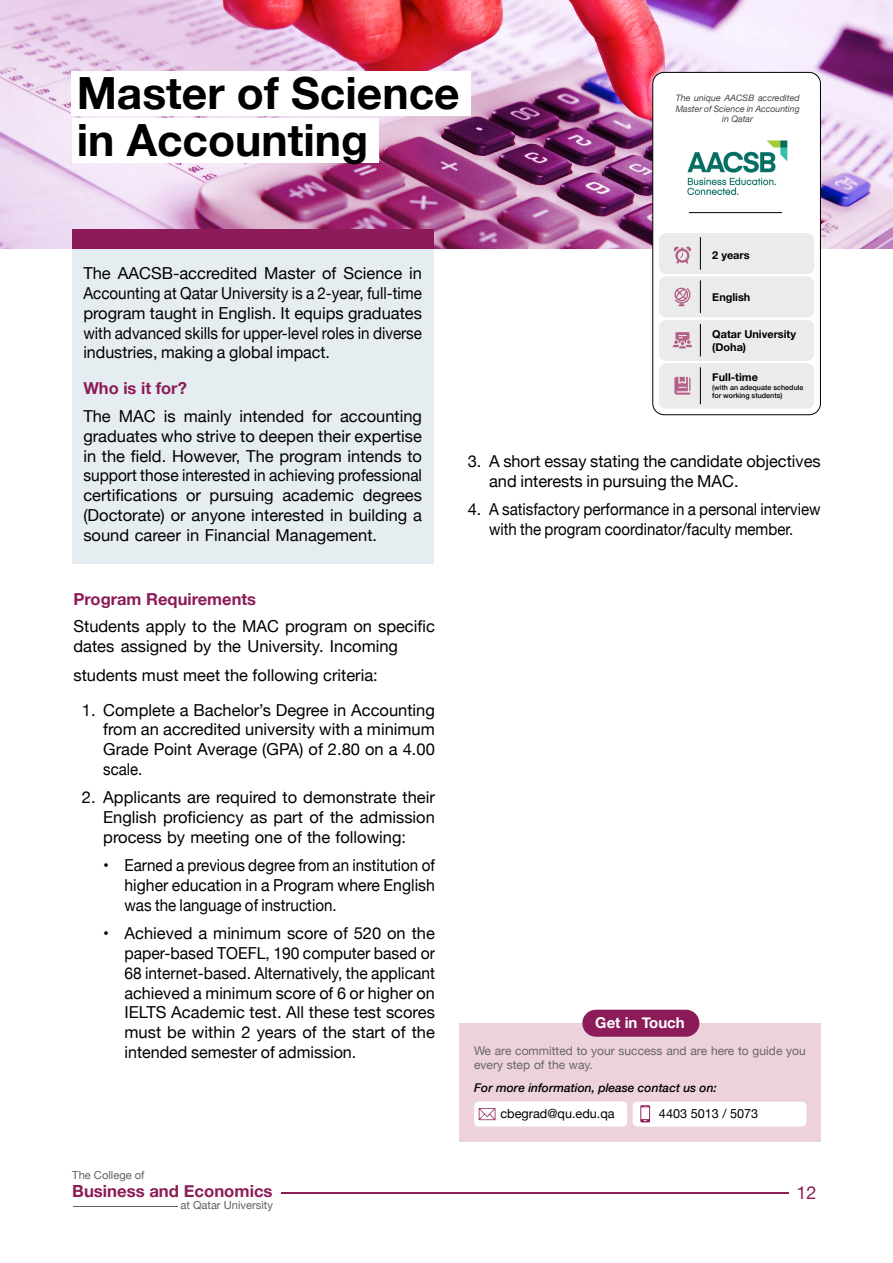
<style>
.page{position:relative;width:893px;height:1263px;background:#fff}
.page>*{position:absolute;margin:0;border:0;box-sizing:border-box;transform-origin:0 0}
.t1{font:700 44.4px/47px "Helvetica Neue";color:#000}
.t2{font:18px "Helvetica Neue";color:#8c1d57}
.t3{font:700 16.65px "Helvetica Neue";color:#8c1d57}
.t4{font:16.5px/19.8px "Helvetica Neue";color:#000}
.t5{font:16.5px/19.8px "Helvetica Neue";color:#000;text-align:justify;scale:.95 1}
.t6{font:16.5px/19.8px "Helvetica Neue";color:#000;scale:.96 1}
.t7{font:16.5px "Helvetica Neue";color:#000;scale:.94 1}
.t8{font:16.5px "Helvetica Neue";color:#000;scale:.92 1}
.t9{font:16.5px "Helvetica Neue";color:#000;scale:.91 1}
.t10{font:700 16.5px "Helvetica Neue";color:#8c1c59}
.t11{font:700 15px "Helvetica Neue";color:#fff}
.t12{font:12.6px "Helvetica Neue";color:#000}
.t13{font:12px/14.4px "Helvetica Neue";color:#666767}
.t14{font:italic 500 12px "Helvetica Neue";color:#000}
.t15{font:11.1px "Helvetica Neue";color:#606061}
.t16{font:700 10.95px/13px "Helvetica Neue";color:#000}
.t17{font:italic 8.85px/10.6px "Helvetica Neue";color:#454545;text-align:center}
.t18{font:500 7.2px/8.6px "Helvetica Neue";color:#000}
</style>
<div class="page">
<hr style="left:281px;top:1192px;width:508px;height:1px;background:#8c1d57">
<hr style="left:73px;top:1206px;width:105px;height:1px;background:#606061">
<div style="left:459px;top:1023px;width:362px;height:119px;background:#edd1db"></div>
<img style="left:0;top:0;width:893px;height:249px">
<div style="left:474px;top:1101px;width:153px;height:25px;background:#fff;border-radius:4px"></div>
<div style="left:582px;top:1010px;width:117px;height:27px;background:#8c1c59;border-radius:14px"></div>
<div style="left:633px;top:1101px;width:173px;height:25px;background:#fff;border-radius:5px"></div>
<svg style="left:479px;top:1108px;width:16px;height:12px"></svg>
<svg style="left:640px;top:1105px;width:10px;height:17px"></svg>
<div style="left:72px;top:71px;width:399px;height:44px;background:#fff"></div>
<div style="left:72px;top:118px;width:306px;height:44px;background:#fff"></div>
<div style="left:653px;top:72px;width:167px;height:343px;background:#fff;border-radius:11px"></div>
<div style="left:652px;top:72px;width:169px;height:343px;border:1px solid #000;border-radius:11px"></div>
<img style="left:688px;top:140px;width:100px;height:54px">
<hr style="left:689px;top:212px;width:93px;height:1px;background:#000">
<div style="left:659px;top:320px;width:155px;height:41px;background:#ebebeb;border-radius:7px"></div>
<div style="left:659px;top:276px;width:155px;height:41px;background:#ebebeb;border-radius:7px"></div>
<div style="left:659px;top:233px;width:155px;height:41px;background:#ebebeb;border-radius:7px"></div>
<div style="left:659px;top:363px;width:155px;height:46px;background:#ebebeb;border-radius:7px"></div>
<svg style="left:674px;top:246px;width:17px;height:18px"></svg>
<hr style="left:700px;top:324px;width:1px;height:32px;background:#000">
<hr style="left:700px;top:280px;width:1px;height:33px;background:#000">
<hr style="left:700px;top:237px;width:1px;height:33px;background:#000">
<hr style="left:700px;top:367px;width:1px;height:37px;background:#000">
<svg style="left:674px;top:287px;width:17px;height:19px"></svg>
<svg style="left:673px;top:332px;width:19px;height:16px"></svg>
<svg style="left:674px;top:377px;width:16px;height:18px"></svg>
<div style="left:72px;top:230px;width:362px;height:333px;background:#e6edf0"></div>
<div style="left:72px;top:230px;width:362px;height:19px;background:#8c1c59"></div>
<h1 class="t1" style="left:77px;top:71px;width:384px">Master of Science in Accounting</h1>
<p class="t17" style="left:676px;top:93px;width:126px">The unique AACSB accredited<br>Master of Science in Accounting in Qatar</p>
<p class="t4" style="left:83px;top:264px;width:340px;text-align:justify">The AACSB-accredited Master of Science in Accounting at Qatar University is a 2-year, full-time program taught in English It. equips graduates with advanced skills for upper-level roles in diverse industries, making a global impact.</p>
<p class="t10" style="left:83px;top:375px;width:105px">Who is it for?</p>
<p class="t4" style="left:119px;top:407px;width:38px">MAC</p>
<p class="t4" style="left:312px;top:407px;width:21px">for</p>
<p class="t4" style="left:83px;top:407px;width:29px">The</p>
<p class="t4" style="left:83px;top:427px;width:340px">graduates who strive to deepen their expertise</p>
<p class="t4" style="left:83px;top:447px;width:340px">in the field. However, The program intends to</p>
<p class="t7" style="left:83px;top:463px;width:362px">support those interested in achieving professional</p>
<p class="t4" style="left:363px;top:486px;width:61px">degrees</p>
<p class="t4" style="left:164px;top:407px;width:13px">is</p>
<p class="t4" style="left:184px;top:407px;width:49px">mainly</p>
<p class="t4" style="left:240px;top:407px;width:66px">intended</p>
<p class="t4" style="left:340px;top:407px;width:83px">accounting</p>
<p class="t4" style="left:83px;top:486px;width:340px">certifications<br>(Doctorate) or anyone interested in building a sound career in Financial Management.</p>
<p class="t4" style="left:210px;top:486px;width:66px">pursuing</p>
<p class="t4" style="left:282px;top:486px;width:73px">academic</p>
<p class="t4" style="left:186px;top:486px;width:16px">or</p>
<p class="t10" style="left:73px;top:586px;width:184px">Program Requirements</p>
<p class="t4" style="left:73px;top:618px;width:363px">Students apply to the MAC program on specific dates assigned by the University. Incoming</p>
<p class="t4" style="left:103px;top:658px;width:333px;line-height:35.1px;text-indent:-30px">students must meet the following criteria:<br>Complete a Bachelor s’ Degree in Accounting</p>
<p class="t4" style="left:82px;top:701px;width:15px">1.</p>
<p class="t4" style="left:82px;top:788px;width:15px">2.</p>
<p class="t4" style="left:103px;top:721px;width:333px;text-align:justify">from an accredited university with a minimum Grade Point Average (GPA) of 2.80 on a 4.00 scale.</p>
<p class="t4" style="left:103px;top:788px;width:333px">Applicants are required to demonstrate their</p>
<p class="t4" style="left:103px;top:808px;width:333px">English proficiency as part of the admission process by meeting one of the following:</p>
<p class="t8" style="left:124px;top:853px;width:339px">Earned a previous degree from an institution of</p>
<p class="t4" style="left:103px;top:856px;width:7px">•</p>
<p class="t4" style="left:103px;top:924px;width:7px">•</p>
<p class="t6" style="left:124px;top:876px;width:325px">higher education in a Program where English was the language of instruction.</p>
<p class="t4" style="left:124px;top:924px;width:312px">Achieved a minimum score of 520 on the</p>
<p class="t5" style="left:124px;top:944px;width:328px">paper-based TOEFL, 190 computer based or 68 internet-based. Alternatively, the applicant achieved a minimum score of 6 or higher on IELTS Academic test. All these test scores must be within 2 years of the start of the intended semester of admission.</p>
<p class="t15" style="left:72px;top:1167px;width:74px">The College of</p>
<p class="t3" style="left:72px;top:1178px;width:202px">Business and Economics</p>
<p class="t15" style="left:180px;top:1197px;width:94px">at Qatar University</p>
<p class="t16" style="left:712px;top:249px;width:39px">2 years</p>
<p class="t16" style="left:712px;top:291px;width:40px">English</p>
<p class="t16" style="left:712px;top:327px;width:85px">Qatar University (Doha(</p>
<p class="t16" style="left:712px;top:371px;width:47px">Full-time</p>
<p class="t18" style="left:712px;top:382px;width:93px">(with an adequate schedule for working students(</p>
<p class="t4" style="left:468px;top:452px;width:15px">3.</p>
<p class="t4" style="left:468px;top:500px;width:15px">4.</p>
<p class="t4" style="left:489px;top:452px;width:333px">A short essay stating the candidate objectives</p>
<p class="t4" style="left:489px;top:468px;width:333px;line-height:28.3px">and interests in pursuing the MAC.<br>A satisfactory performance in a personal interview</p>
<p class="t9" style="left:489px;top:517px;width:336px">with the program coordinator/faculty member.</p>
<p class="t11" style="left:595px;top:1011px;width:91px">Get in Touch</p>
<p class="t13" style="left:474px;top:1044px;width:333px">We are committed to your success and are here to guide you every step of the way.</p>
<p class="t14" style="left:474px;top:1077px;width:244px">For more information, please contact us on:</p>
<p class="t12" style="left:659px;top:1104px;width:101px">4403 5013 / 5073</p>
<p class="t12" style="left:500px;top:1104px;width:116px">cbegrad@qu.edu.qa</p>
<p class="t2" style="left:796px;top:1180px;width:22px">12</p>
</div>
